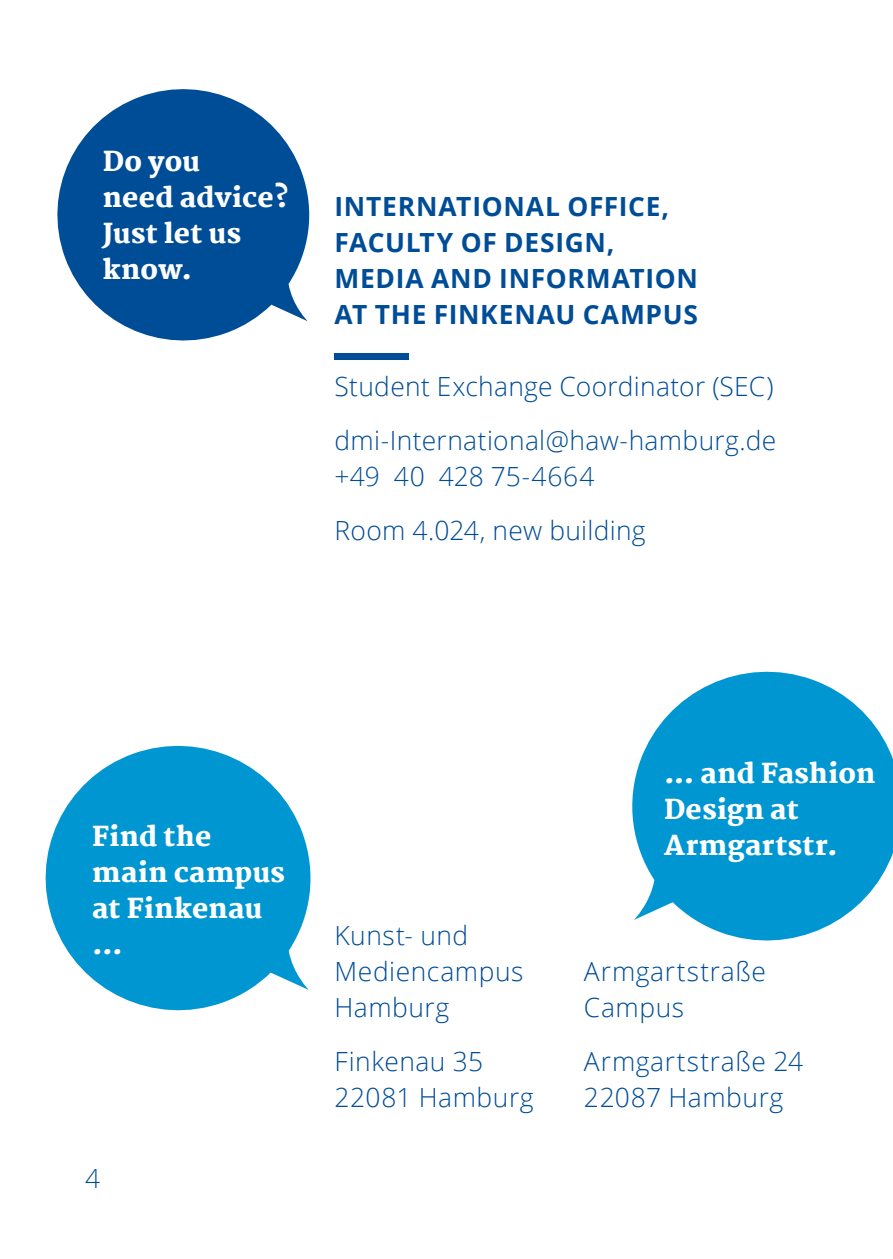
<style>
.page{position:relative;width:893px;height:1259px;background:#fff}
.page>*{position:absolute;margin:0;border:0;box-sizing:border-box;transform-origin:0 0}
.Fließtext{font:800 27px/36px "Martel";letter-spacing:.01em;color:#fff}
.Fließtext-2{font:300 26.4px/36px "Open Sans";letter-spacing:.02em;color:#004d97}
.Fließtext-3{font:700 26.4px/36px "Open Sans";letter-spacing:.025em;color:#004d97}
</style>
<div class="page">
<div style="left:334px;top:353px;width:75px;height:7px;background:#004d97"></div>
<svg style="left:57px;top:89px;width:253px;height:252px;fill:#004d97"></svg>
<svg style="left:45px;top:745px;width:266px;height:266px;fill:#0096d2"></svg>
<svg style="left:632px;top:671px;width:261px;height:270px;fill:#0096d2"></svg>
<p class="Fließtext" style="left:103px;top:144px;width:188px">Do you<br>need advice?<br>Just let us know.</p>
<p class="Fließtext-3" style="left:334px;top:188px;width:336px">INTERNATIONAL OFFICE,</p>
<p class="Fließtext-3" style="left:334px;top:224px;width:365px">FACULTY OF DESIGN,<br>MEDIA AND INFORMATION<br>AT THE FINKENAU CAMPUS</p>
<p class="Fließtext-2" style="left:334px;top:368px;width:441px">Student Exchange Coordinator (SEC)</p>
<p class="Fließtext-2" style="left:334px;top:422px;width:443px">dmi-International@haw-hamburg.de</p>
<p class="Fließtext-2" style="left:334px;top:458px;width:261px">+49 40 428 75-4664</p>
<p class="Fließtext-2" style="left:334px;top:512px;width:313px">Room 4.024, new building</p>
<p class="Fließtext" style="left:92px;top:819px;width:194px">Find the main campus at Finkenau</p>
<p class="Fließtext" style="left:92px;top:927px;width:32px">...</p>
<p class="Fließtext-2" style="left:85px;top:1160px;width:17px">4</p>
<p class="Fließtext-2" style="left:334px;top:917px;width:190px">Kunst- und<br>Mediencampus<br>Hamburg</p>
<p class="Fließtext-2" style="left:334px;top:1043px;width:150px">Finkenau 35</p>
<p class="Fließtext-2" style="left:334px;top:1079px;width:201px">22081 Hamburg</p>
<p class="Fließtext" style="left:664px;top:756px;width:213px">... and Fashion<br>Design at<br>Armgartstr.</p>
<p class="Fließtext-2" style="left:584px;top:953px;width:183px">Armgartstraße</p>
<p class="Fließtext-2" style="left:584px;top:989px;width:102px">Campus</p>
<p class="Fließtext-2" style="left:584px;top:1043px;width:221px">Armgartstraße 24</p>
<p class="Fließtext-2" style="left:584px;top:1079px;width:201px">22087 Hamburg</p>
</div>
